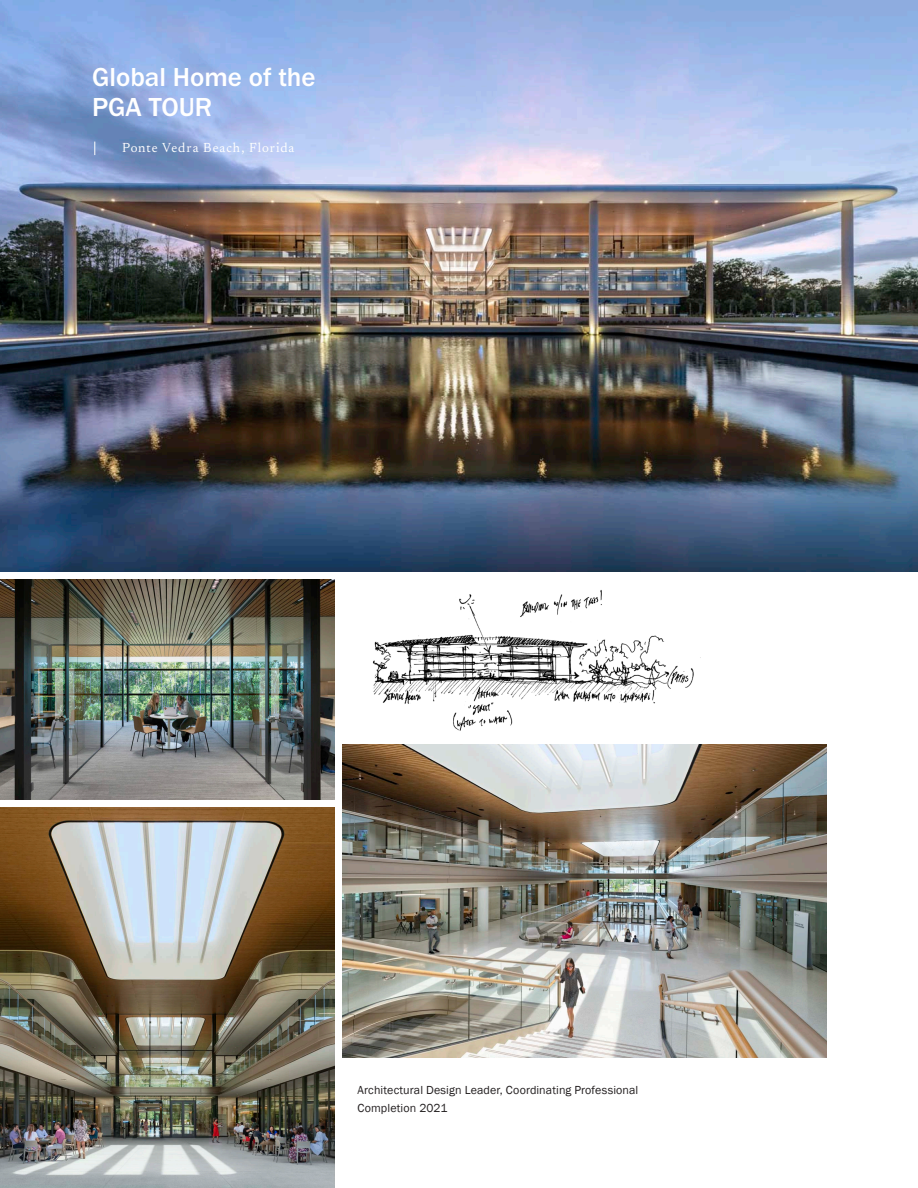
<style>
.page{position:relative;width:918px;height:1188px;background:#fff}
.page>*{position:absolute;margin:0;border:0;box-sizing:border-box;transform-origin:0 0}
.Page_Title__Black{font:500 27px/30px "Franklin Gothic URW";color:#fff}
.Subhead__Black{font:13.5px "Newsreader 16 pt";letter-spacing:.07em;color:#fff}
.t1{font:12px "Franklin Gothic";letter-spacing:.01em;color:#231f20}
</style>
<div class="page">
<img style="left:0;top:0;width:918px;height:571px">
<img style="left:372px;top:590px;width:329px;height:141px">
<img style="left:343px;top:745px;width:483px;height:313px">
<img style="left:0;top:807px;width:335px;height:381px">
<img style="left:0;top:580px;width:335px;height:219px">
<svg style="left:95px;top:142px;width:1px;height:13px"></svg>
<p class="Page_Title__Black" style="left:92px;top:61px;width:225px">Global Home of the<br>PGA TOUR</p>
<p class="Subhead__Black" style="left:122px;top:137px;width:174px">Ponte Vedra Beach, Florida</p>
<p class="t1" style="left:358px;top:1082px;width:282px">Architectural Design Leader, Coordinating Professional</p>
<p class="t1" style="left:358px;top:1100px;width:91px">Completion 2021</p>
</div>
